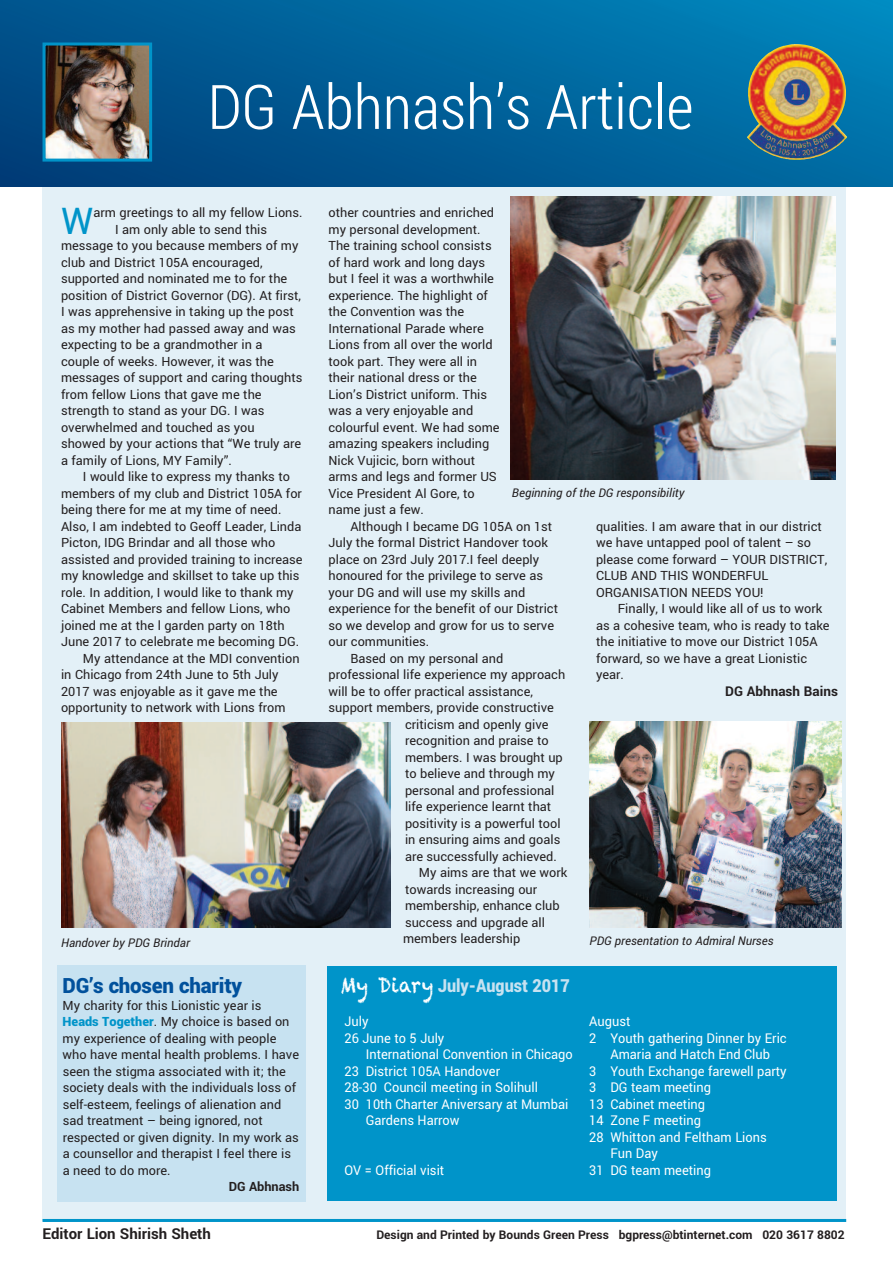
<style>
.page{position:relative;width:893px;height:1263px;background:#fff}
.page>*{position:absolute;margin:0;border:0;box-sizing:border-box;transform-origin:0 0}
.t1{font:300 61.5px "Roboto Condensed";color:#fff}
.t2{font:36.9px "Roboto";color:#0094c9}
.t3{font:900 21px "Roboto";letter-spacing:-.01em;color:#01519c}
.t4{font:900 18px "Roboto";color:#c7e2f1;scale:.9 1}
.t5{font:700 15px "Roboto";color:#231f20}
.t6{font:13.5px "Roboto";color:#fff;scale:.95 1}
.t7{font:700 13.5px "Roboto";color:#231f20}
.t8{font:12.75px/16.5px "Roboto";color:#231f20}
.t9{font:700 12.75px "Roboto";color:#231f20}
.t10{font:italic 12px "Roboto";color:#231f20}
.t11{font:700 12px "Roboto";color:#231f20}
.s1{font-weight:900;color:#0094c9}
.s2{font-family:"Chalkduster";font-weight:400;font-size:21px;color:#fff}
</style>
<div class="page">
<div style="left:43px;top:161px;width:803px;height:1059px;background:#e3f0f7"></div>
<svg style="left:0;top:0;width:893px;height:186px;background:#00619a"></svg>
<img style="left:47px;top:47px;width:101px;height:111px">
<div style="left:43px;top:43px;width:109px;height:119px;border:3px solid #0094c9"></div>
<hr style="left:43px;top:1219px;width:803px;height:3px;background:#0094c9">
<div style="left:327px;top:967px;width:510px;height:234px;background:#0094c9"></div>
<img style="left:61px;top:723px;width:329px;height:204px">
<img style="left:590px;top:721px;width:251px;height:207px">
<img style="left:510px;top:197px;width:326px;height:282px">
<img style="left:747px;top:44px;width:100px;height:116px">
<div style="left:57px;top:965px;width:248px;height:237px;background:#c7e2f1"></div>
<h1 class="t1" style="left:207px;top:72px;width:487px">DG Abhnash’s Article</h1>
<h2 class="t2" style="left:61px;top:199px;width:34px">W</h2>
<p class="t8" style="left:94px;top:204px;width:211px">arm greetings to all my fellow Lions.</p>
<p class="t8" style="left:115px;top:221px;width:154px">I am only able to send this</p>
<p class="t8" style="left:61px;top:237px;width:239px">message to you because members of my</p>
<p class="t8" style="left:61px;top:254px;width:203px">club and District 105A encouraged,</p>
<p class="t8" style="left:61px;top:270px;width:228px">supported and nominated me to for the</p>
<p class="t8" style="left:61px;top:287px;width:242px">position of District Governor (DG). At first,</p>
<p class="t8" style="left:61px;top:303px;width:234px">I was apprehensive in taking up the post</p>
<p class="t8" style="left:61px;top:320px;width:236px">as my mother had passed away and was</p>
<p class="t8" style="left:61px;top:336px;width:203px">expecting to be a grandmother in a</p>
<p class="t8" style="left:61px;top:353px;width:214px">couple of weeks. However, it was the</p>
<p class="t8" style="left:61px;top:369px;width:243px">messages of support and caring thoughts</p>
<p class="t8" style="left:61px;top:386px;width:202px">from fellow Lions that gave me the</p>
<p class="t8" style="left:61px;top:402px;width:205px">strength to stand as your DG. I was</p>
<p class="t8" style="left:61px;top:419px;width:195px">overwhelmed and touched as you</p>
<p class="t8" style="left:61px;top:435px;width:242px">showed by your actions that “We truly are</p>
<p class="t8" style="left:61px;top:452px;width:172px">a family of Lions, MY Family”.</p>
<p class="t8" style="left:83px;top:468px;width:209px">I would like to express my thanks to</p>
<p class="t8" style="left:61px;top:485px;width:242px">members of my club and District 105A for</p>
<p class="t8" style="left:61px;top:501px;width:222px">being there for me at my time of need.</p>
<p class="t8" style="left:61px;top:518px;width:242px">Also, I am indebted to Geoff Leader, Linda</p>
<p class="t8" style="left:61px;top:534px;width:216px">Picton, IDG Brindar and all those who</p>
<p class="t8" style="left:61px;top:551px;width:243px">assisted and provided training to increase</p>
<p class="t8" style="left:61px;top:567px;width:240px">my knowledge and skillset to take up this</p>
<p class="t8" style="left:61px;top:584px;width:234px">role. In addition, I would like to thank my</p>
<p class="t8" style="left:61px;top:600px;width:231px">Cabinet Members and fellow Lions, who</p>
<p class="t8" style="left:61px;top:617px;width:225px">joined me at the l garden party on 18th</p>
<p class="t8" style="left:61px;top:633px;width:240px">June 2017 to celebrate me becoming DG.</p>
<p class="t8" style="left:83px;top:650px;width:218px">My attendance at the MDI convention</p>
<p class="t8" style="left:61px;top:666px;width:219px">in Chicago from 24th June to 5th July</p>
<p class="t8" style="left:61px;top:683px;width:218px">2017 was enjoyable as it gave me the</p>
<p class="t8" style="left:61px;top:699px;width:226px">opportunity to network with Lions from</p>
<p class="t10" style="left:61px;top:935px;width:130px">Handover by PDG Brindar</p>
<h3 class="t3" style="left:63px;top:974px;width:181px">DG’s chosen charity</h3>
<p class="t8" style="left:63px;top:997px;width:238px">My charity for this Lionistic year is <span class="s1">Heads Together</span>. My choice is based on my experience of dealing with people who have mental health problems. I have seen the stigma associated with it; the society deals with the individuals loss of self-esteem, feelings of alienation and sad treatment – being ignored, not respected or given dignity. In my work as a counsellor and therapist I feel there is a need to do more.</p>
<p class="t9" style="left:229px;top:1179px;width:72px">DG Abhnash</p>
<p class="t8" style="left:329px;top:204px;width:173px">other countries and enriched my personal development.<br>The training school consists of hard work and long days but I feel it was a worthwhile experience. The highlight of the Convention was the<br>International Parade where<br>Lions from all over the world took part. They were all in their national dress or the<br>Lion’s District uniform. This was a very enjoyable and colourful event. We had some amazing speakers including<br>Nick Vujicic, born without arms and legs and former US<br>Vice President Al Gore, to name just a few.</p>
<p class="t8" style="left:350px;top:518px;width:203px">Although I became DG 105A on 1st</p>
<p class="t8" style="left:329px;top:534px;width:221px">July the formal District Handover took</p>
<p class="t8" style="left:329px;top:551px;width:212px">place on 23rd July 2017.I feel deeply</p>
<p class="t8" style="left:329px;top:567px;width:216px">honoured for the privilege to serve as</p>
<p class="t8" style="left:329px;top:584px;width:198px">your DG and will use my skills and</p>
<p class="t8" style="left:329px;top:600px;width:231px">experience for the benefit of our District</p>
<p class="t8" style="left:329px;top:617px;width:227px">so we develop and grow for us to serve</p>
<p class="t8" style="left:329px;top:633px;width:102px">our communities.</p>
<p class="t8" style="left:350px;top:650px;width:155px">Based on my personal and</p>
<p class="t8" style="left:329px;top:666px;width:238px">professional life experience my approach</p>
<p class="t8" style="left:329px;top:683px;width:206px">will be to offer practical assistance,</p>
<p class="t8" style="left:329px;top:699px;width:227px">support members, provide constructive</p>
<p class="t8" style="left:405px;top:716px;width:145px">criticism and openly give</p>
<p class="t8" style="left:405px;top:732px;width:145px">recognition and praise to</p>
<p class="t8" style="left:405px;top:749px;width:159px">members. I was brought up</p>
<p class="t8" style="left:405px;top:765px;width:151px">to believe and through my</p>
<p class="t8" style="left:405px;top:782px;width:151px">personal and professional</p>
<p class="t8" style="left:405px;top:798px;width:148px">life experience learnt that</p>
<p class="t8" style="left:405px;top:815px;width:157px">positivity is a powerful tool</p>
<p class="t8" style="left:405px;top:831px;width:157px">in ensuring aims and goals</p>
<p class="t8" style="left:405px;top:848px;width:153px">are successfully achieved.</p>
<p class="t8" style="left:419px;top:864px;width:150px">My aims are that we work</p>
<p class="t8" style="left:405px;top:881px;width:134px">towards increasing our</p>
<p class="t8" style="left:405px;top:897px;width:156px">membership, enhance club</p>
<p class="t8" style="left:405px;top:914px;width:142px">success and upgrade all</p>
<p class="t8" style="left:403px;top:930px;width:119px">members leadership</p>
<p class="t10" style="left:512px;top:486px;width:174px">Beginning of the DG responsibility</p>
<p class="t8" style="left:596px;top:518px;width:233px">qualities. I am aware that in our district we have untapped pool of talent – so please come forward – YOUR DISTRICT,<br>CLUB AND THIS WONDERFUL<br>ORGANISATION NEEDS YOU!</p>
<p class="t8" style="left:596px;top:600px;width:235px;text-indent:22px">Finally, I would like all of us to work as a cohesive team, who is ready to take the initiative to move our District 105A forward, so we have a great Lionistic year.</p>
<p class="t7" style="left:725px;top:683px;width:114px">DG Abhnash Bains</p>
<p class="t10" style="left:590px;top:934px;width:185px">PDG presentation to Admiral Nurses</p>
<h3 class="t4" style="left:340px;top:975px;width:256px"><span class="s2">My Diary</span> July-August 2017</h3>
<p class="t6" style="left:344px;top:1014px;width:27px">July</p>
<p class="t6" style="left:344px;top:1030px;width:107px">26 June to 5 July</p>
<p class="t6" style="left:366px;top:1047px;width:219px">International Convention in Chicago</p>
<p class="t6" style="left:344px;top:1063px;width:165px">23 District 105A Handover</p>
<p class="t6" style="left:344px;top:1080px;width:205px">28-30 Council meeting in Solihull</p>
<p class="t6" style="left:344px;top:1096px;width:237px">30 10th Charter Aniversary at Mumbai</p>
<p class="t6" style="left:366px;top:1113px;width:100px">Gardens Harrow</p>
<p class="t6" style="left:345px;top:1162px;width:107px">OV = Official visit</p>
<p class="t6" style="left:589px;top:1014px;width:45px">August</p>
<p class="t6" style="left:589px;top:1030px;width:209px">2 Youth gathering Dinner by Eric</p>
<p class="t6" style="left:610px;top:1047px;width:170px">Amaria and Hatch End Club</p>
<p class="t6" style="left:589px;top:1063px;width:209px">3 Youth Exchange farewell party</p>
<p class="t6" style="left:589px;top:1080px;width:130px">3 DG team meeting</p>
<p class="t6" style="left:589px;top:1096px;width:124px">13 Cabinet meeting</p>
<p class="t6" style="left:589px;top:1113px;width:119px">14 Zone F meeting</p>
<p class="t6" style="left:589px;top:1129px;width:188px">28 Whitton and Feltham Lions</p>
<p class="t6" style="left:610px;top:1146px;width:52px">Fun Day</p>
<p class="t6" style="left:589px;top:1162px;width:130px">31 DG team meeting</p>
<p class="t5" style="left:43px;top:1225px;width:170px">Editor Lion Shirish Sheth</p>
<p class="t11" style="left:376px;top:1228px;width:470px">Design and Printed by Bounds Green Press bgpress@btinternet.com 020 3617 8802</p>
</div>
